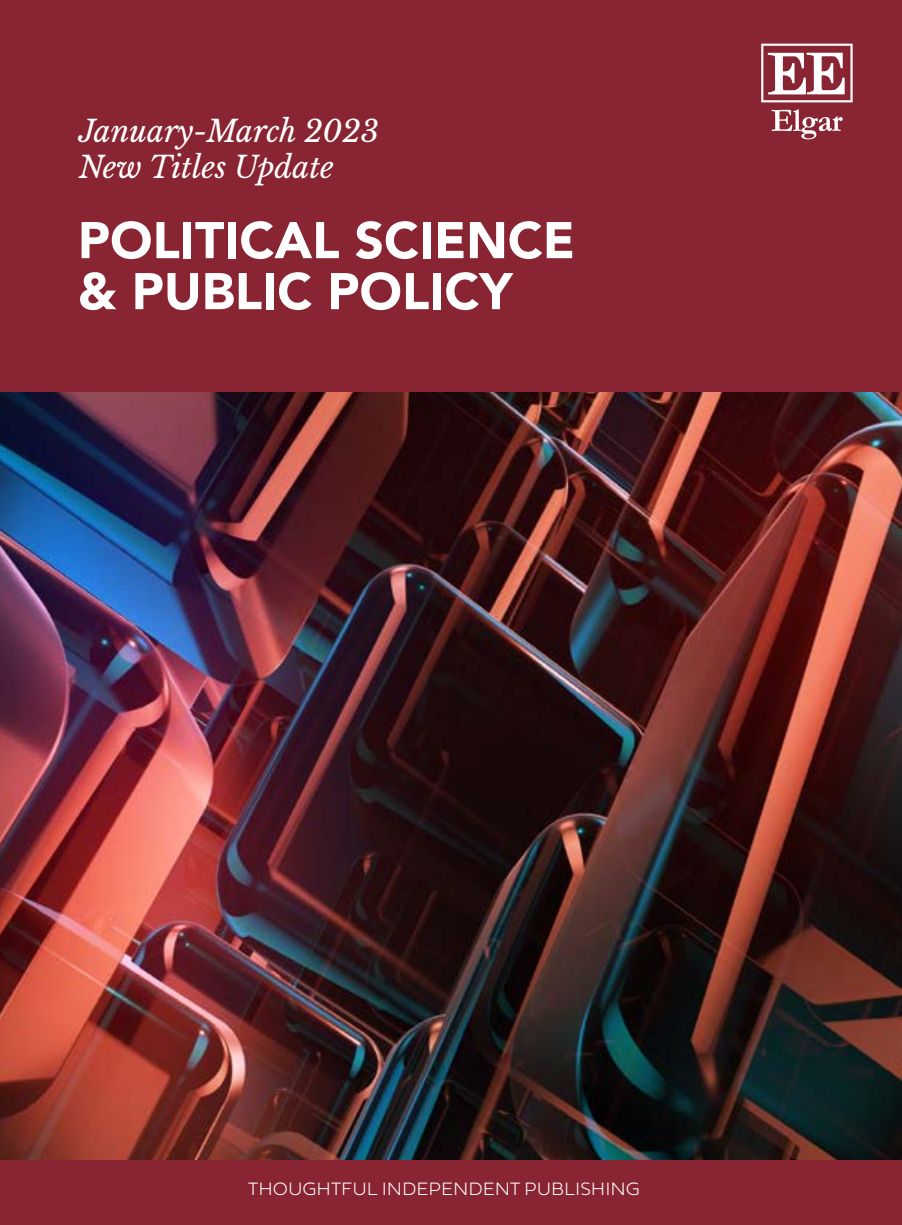
<style>
.page{position:relative;width:902px;height:1225px;background:#fff}
.page>*{position:absolute;margin:0;border:0;box-sizing:border-box;transform-origin:0 0}
.t1{font:900 51px/51px "Avenir";color:#fff}
.t2{font:italic 29.7px/35.7px "Libre Baskerville";color:#fff}
.t3{font:100 18.75px "Fieldwork Hum";color:#fff}
</style>
<div class="page">
<img style="left:0;top:391px;width:901px;height:769px">
<div style="left:0;top:0;width:901px;height:391px;background:#892532"></div>
<div style="left:0;top:1160px;width:901px;height:65px;background:#892532"></div>
<svg style="left:761px;top:44px;width:91px;height:58px"></svg>
<svg style="left:771px;top:109px;width:71px;height:30px"></svg>
<p class="t2" style="left:79px;top:113px;width:302px">January-March 2023<br>New Titles Update</p>
<h1 class="t1" style="left:78px;top:214px;width:498px">POLITICAL SCIENCE &amp; PUBLIC POLICY</h1>
<p class="t3" style="left:248px;top:1174px;width:393px">THOUGHTFUL INDEPENDENT PUBLISHING</p>
</div>
